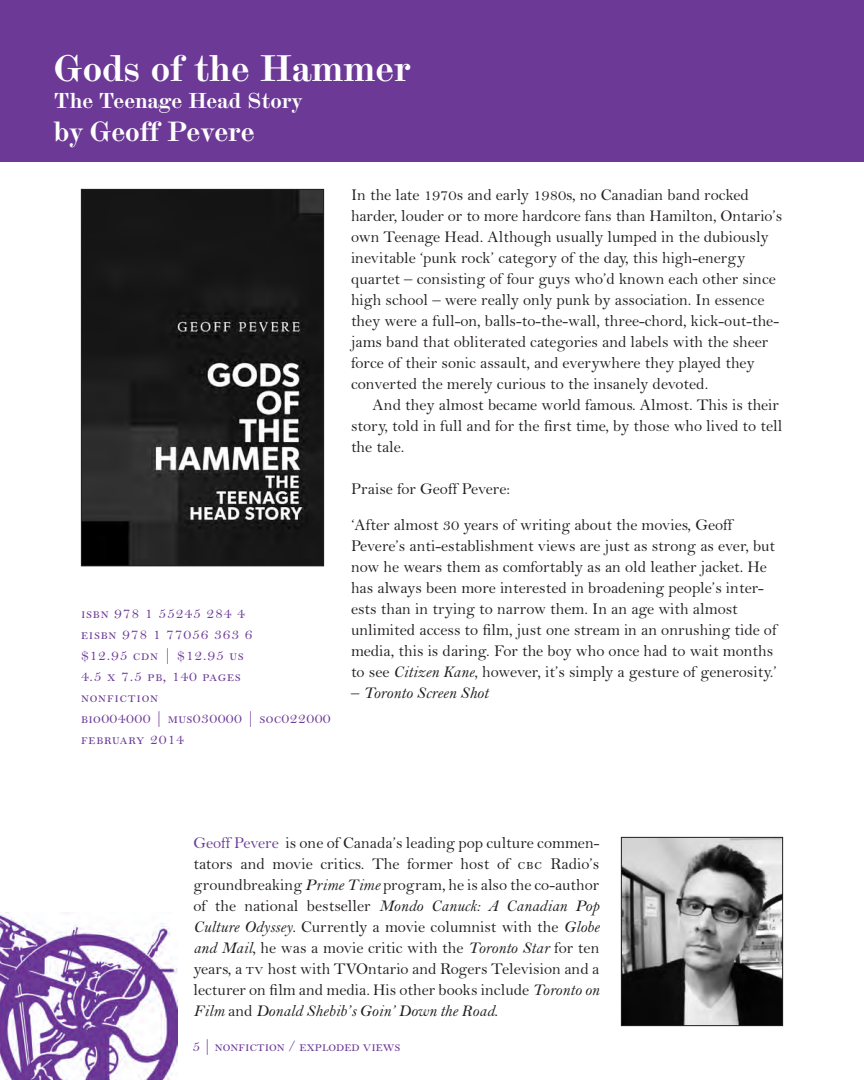
<style>
.page{position:relative;width:864px;height:1080px;background:#fff}
.page>*{position:absolute;margin:0;border:0;box-sizing:border-box;transform-origin:0 0}
.t1{font:700 36px "Scotch Modern";color:#fff}
.t2{font:700 27px "Scotch Modern";color:#fff}
.t3{font:700 21px "Scotch Modern";color:#fff}
.t4{font:16.5px/21px "Bell";color:#231f20}
.t5{font:italic 16.5px "Bell";color:#231f20}
.t6{font:15.75px/21px "Bell MT Regular SC";letter-spacing:.05em;color:#6c3a96}
.t7{font:15.75px "Bell MT Regular SC";color:#6c3a96}
.s1{font-style:italic}
.s2{font-style:normal}
.s3{color:#6c3a96}
.s4{font-family:"Bell MT Regular SC"}
</style>
<div class="page">
<div style="left:0;top:0;width:864px;height:162px;background:#6c3a96"></div>
<img style="left:83px;top:191px;width:239px;height:373px">
<div style="left:81px;top:189px;width:243px;height:377px;border:1px solid #231f20"></div>
<img style="left:623px;top:839px;width:158px;height:185px">
<div style="left:621px;top:837px;width:162px;height:189px;border:1px solid #231f20"></div>
<img style="left:0;top:912px;width:178px;height:168px">
<h1 class="t1" style="left:54px;top:55px;width:358px">Gods of the Hammer</h1>
<p class="t3" style="left:54px;top:93px;width:250px">The Teenage Head Story</p>
<h2 class="t2" style="left:54px;top:122px;width:202px">by Geoff Pevere</h2>
<p class="t6" style="left:81px;top:604px;width:251px">isbn 978 1 55245 284 4<br>eisbn 978 1 77056 363 6<br>$12.95 cdn | $12.95 us<br>4.5 x 7.5 pb, 140 pages<br>nonfiction<br>bio004000 | mus030000 | soc022000 february 2014</p>
<p class="t4" style="left:351px;top:186px;width:433px">In the late 1970s and early 1980s, no Canadian band rocked harder, louder or to more hardcore fans than Hamilton, Ontario’s own Teenage Head. Although usually lumped in the dubiously inevitable ‘punk rock’ category of the day, this high-energy quartet – consisting of four guys who’d known each other since high school – were really only punk by association. In essence they were a full-on, balls-to-the-wall, three-chord, kick-out-the&shy;jams band that obliterated categories and labels with the sheer force of their sonic assault, and everywhere they played they converted the merely curious to the insanely devoted.</p>
<p class="t4" style="left:351px;top:396px;width:433px;text-indent:22px">And they almost became world famous. Almost. This is their story, told in full and for the first time, by those who lived to tell the tale.</p>
<p class="t4" style="left:351px;top:473px;width:383px;line-height:36px">Praise for Geoff Pevere:<br>‘After almost 30 years of writing about the movies, Geoff</p>
<p class="t4" style="left:351px;top:537px;width:427px">Pevere’s anti-establishment views are just as strong as ever, but now he wears them as com fort ably as an old leather jacket. He has always been more inter ested in broad ening people’s inter&shy;ests than in trying to narrow them. In an age with almost unlim ited access to film, just one stream in an onrushing tide of media, this is daring. For the boy who once had to wait months to see <span class="s1">Citizen Kane</span>, how ever, it’s simply a ges ture of generosity.’</p>
<p class="t5" style="left:351px;top:687px;width:139px"><span class="s2">–</span> Toronto Screen Shot</p>
<p class="t4" style="left:193px;top:834px;width:408px;text-align:justify"><span class="s3">Geoff Pevere</span> is one of Canada’s leading pop culture commen&shy;tators and movie critics. The former host of <span class="s4">cbc</span> Radio’s groundbreaking <span class="s1">Prime Time</span> program, he is also the co-author of the national bestseller <span class="s1">Mondo Canuck: A Canadian Pop Culture Odyssey</span>. Currently a movie columnist with the <span class="s1">Globe and Mail</span>, he was a movie critic with the <span class="s1">Toronto Star</span> for ten years, a <span class="s4">tv</span> host with TVOntario and Rogers Television and a lecturer on film and media. His other books include <span class="s1">Toronto on Film</span> and <span class="s1">Donald Shebib’s Goin’ Down the Road</span>.</p>
<p class="t7" style="left:192px;top:1040px;width:210px">5 | nonfiction / exploded views</p>
</div>
